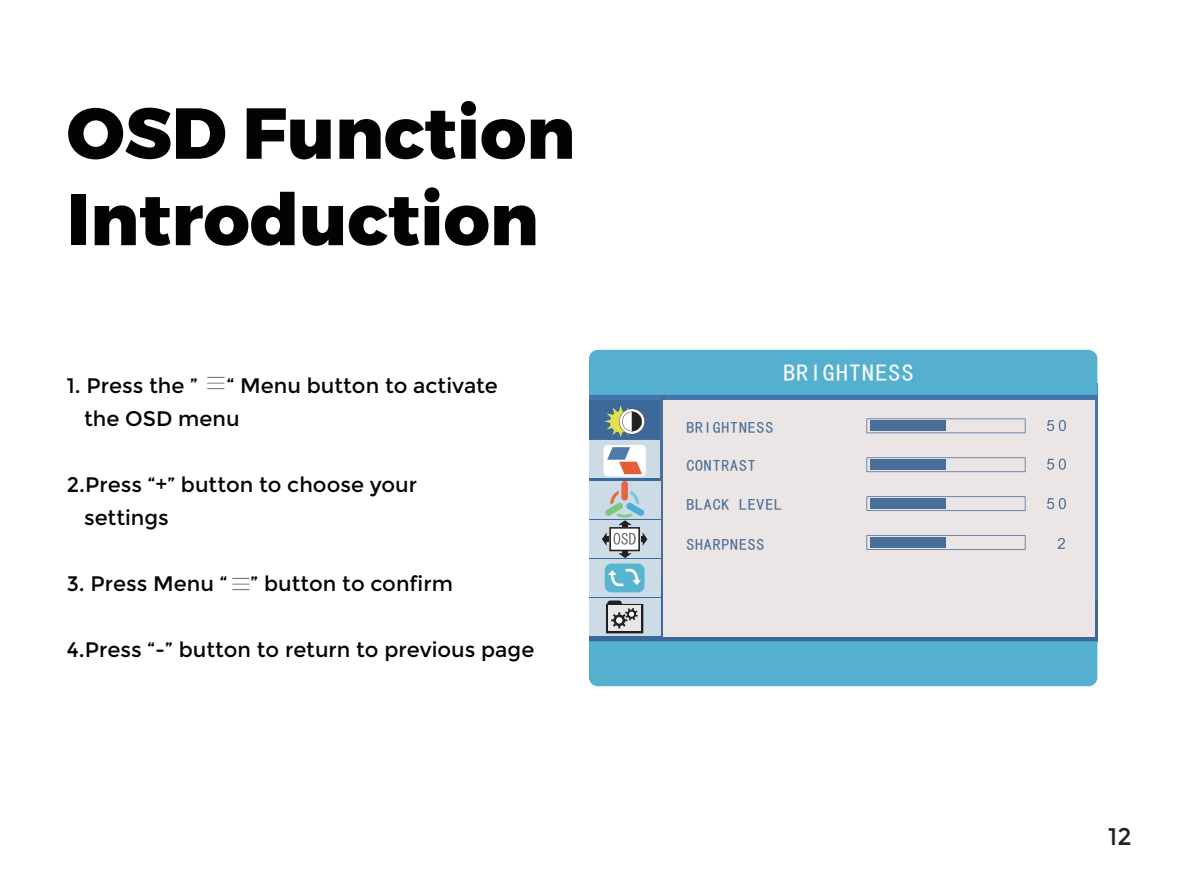
<style>
.page{position:relative;width:1191px;height:893px;background:#fff}
.page>*{position:absolute;margin:0;border:0;box-sizing:border-box;transform-origin:0 0}
.t1{font:800 72px/86.4px "Montserrat";color:#030303}
.t2{font:24px "Sim Hei";letter-spacing:.05em;color:#fbfbfc}
.t3{font:24px "Montserrat";color:#231f20}
.t4{font:21px/33px "Montserrat";color:#030303}
.t5{font:15.9px "Sim Hei";letter-spacing:.05em;color:#496f98}
</style>
<div class="page">
<img style="left:207px;top:376px;width:18px;height:14px">
<img style="left:232px;top:577px;width:18px;height:14px">
<div style="left:589px;top:384px;width:508px;height:23px;background:#4475ab"></div>
<div style="left:589px;top:400px;width:508px;height:241px;background:#3c689a"></div>
<div style="left:589px;top:439px;width:508px;height:8px;background:#cddbe6"></div>
<div style="left:589px;top:441px;width:71px;height:37px;background:#cddbe6"></div>
<div style="left:1092px;top:400px;width:5px;height:200px;background:#4475ab"></div>
<div style="left:660px;top:382px;width:6px;height:199px;background:#496f98"></div>
<div style="left:589px;top:481px;width:71px;height:38px;background:#cddbe6"></div>
<div style="left:589px;top:520px;width:71px;height:38px;background:#cddbe6"></div>
<div style="left:589px;top:559px;width:71px;height:38px;background:#cddbe6"></div>
<div style="left:589px;top:599px;width:71px;height:37px;background:#cddbe6"></div>
<div style="left:663px;top:400px;width:432px;height:236px;background:#ebe5e5"></div>
<div style="left:589px;top:350px;width:508px;height:45px;background:#55b0d0"></div>
<div style="left:589px;top:641px;width:508px;height:45px;background:#55b0d0"></div>
<svg style="left:605px;top:405px;width:40px;height:33px"></svg>
<div style="left:603px;top:445px;width:43px;height:31px;background:#fff;border-radius:4px"></div>
<svg style="left:607px;top:447px;width:35px;height:27px"></svg>
<div style="left:621px;top:481px;width:7px;height:19px;background:#e36542;border-radius:3px"></div>
<svg style="left:602px;top:491px;width:45px;height:67px"></svg>
<div style="left:605px;top:564px;width:39px;height:28px;background:#56b5cf;border-radius:7px"></div>
<svg style="left:608px;top:569px;width:33px;height:17px"></svg>
<svg style="left:606px;top:600px;width:37px;height:33px"></svg>
<svg style="left:866px;top:535px;width:159px;height:15px"></svg>
<div style="left:870px;top:537px;width:76px;height:11px;background:#496f98"></div>
<svg style="left:866px;top:496px;width:159px;height:15px"></svg>
<div style="left:870px;top:499px;width:76px;height:10px;background:#496f98"></div>
<svg style="left:866px;top:457px;width:159px;height:15px"></svg>
<div style="left:870px;top:460px;width:76px;height:10px;background:#496f98"></div>
<svg style="left:866px;top:418px;width:159px;height:15px"></svg>
<div style="left:870px;top:421px;width:76px;height:10px;background:#496f98"></div>
<svg style="left:1047px;top:420px;width:19px;height:11px"></svg>
<svg style="left:1047px;top:459px;width:19px;height:11px"></svg>
<svg style="left:1047px;top:498px;width:19px;height:11px"></svg>
<svg style="left:1057px;top:538px;width:8px;height:11px"></svg>
<h1 class="t1" style="left:67px;top:92px;width:510px">OSD Function<br>Introduction</h1>
<p class="t4" style="left:84px;top:369px;width:415px;text-indent:143px">“ Menu button to activate the OSD menu</p>
<p class="t4" style="left:67px;top:369px;width:133px">1. Press the ”</p>
<p class="t4" style="left:84px;top:468px;width:335px;text-indent:-17px">2.Press “+” button to choose your settings</p>
<p class="t4" style="left:67px;top:567px;width:388px">3. Press Menu “ ” button to confirm</p>
<p class="t4" style="left:67px;top:633px;width:469px">4.Press “-” button to return to previous page</p>
<p class="t2" style="left:783px;top:360px;width:132px">BRIGHTNESS</p>
<p class="t5" style="left:686px;top:419px;width:88px">BRIGHTNESS</p>
<p class="t5" style="left:686px;top:457px;width:71px">CONTRAST</p>
<p class="t5" style="left:686px;top:496px;width:97px">BLACK LEVEL</p>
<p class="t5" style="left:686px;top:536px;width:80px">SHARPNESS</p>
<p class="t3" style="left:1108px;top:823px;width:25px">12</p>
</div>
